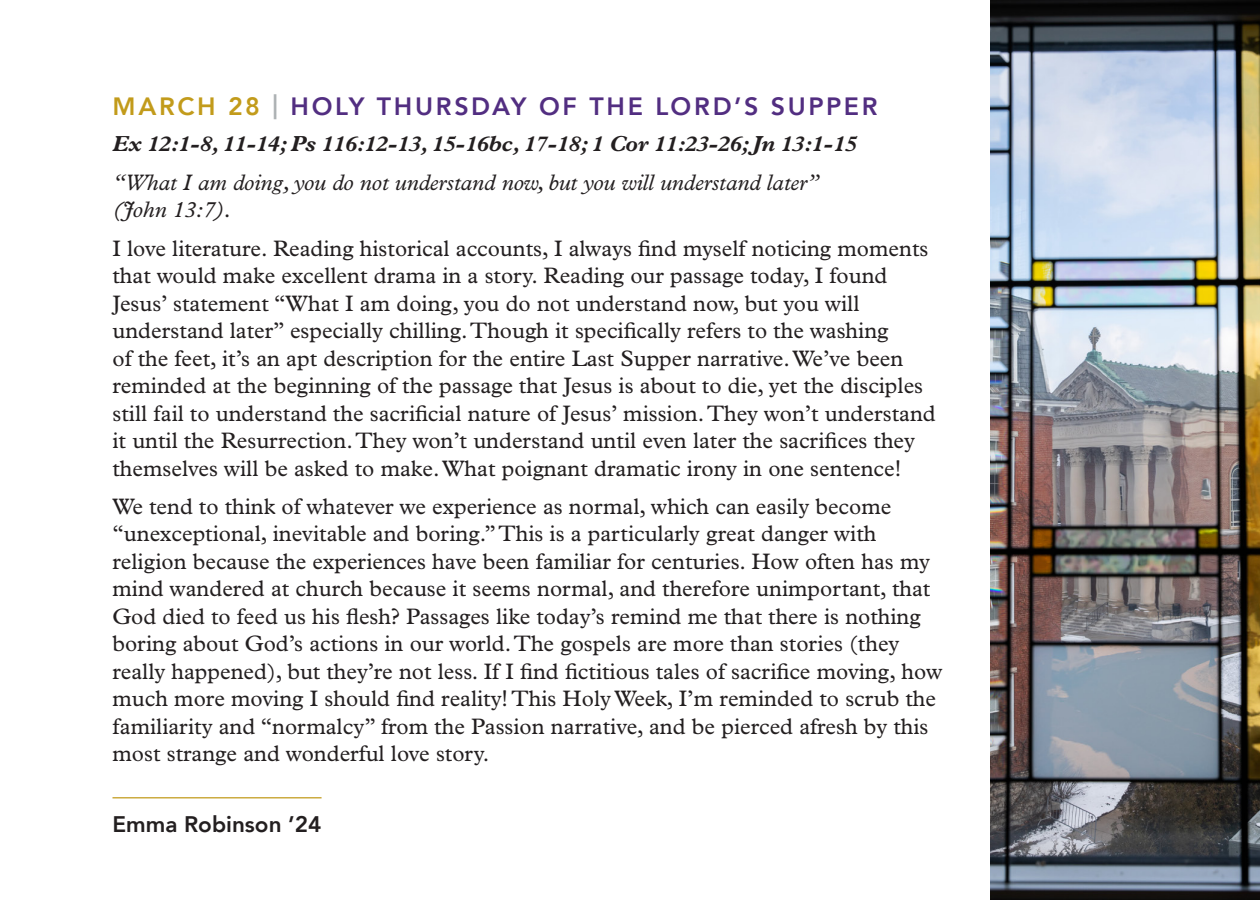
<style>
.page{position:relative;width:1260px;height:900px;background:#fff}
.page>*{position:absolute;margin:0;border:0;box-sizing:border-box;transform-origin:0 0}
.date{font:800 25px "Avenir";letter-spacing:.105em;color:#522e81}
.body_text{font:22.5px/27.5px "Plantin MT Pro";color:#231f20}
.body_text-2{font:italic 22.5px/27.5px "Plantin MT Pro";color:#231f20}
.Name{font:800 22.5px "Avenir";color:#231f20}
.date-2{font:italic 700 22px "Plantin MT Pro";letter-spacing:-.01em;color:#231f20}
.s1{color:#c29b1b}
.s2{color:#adb2b4}
</style>
<div class="page">
<hr style="left:112px;top:797px;width:210px;height:1px;background:#c29b1b">
<img style="left:990px;top:0;width:270px;height:900px">
<p class="date" style="left:112px;top:87px;width:766px"><span class="s1">MARCH 28</span> <span class="s2">|</span> HOLY THURSDAY OF THE LORD’S SUPPER</p>
<p class="date-2" style="left:112px;top:131px;width:746px">Ex 12:1-8, 11-14; Ps 116:12-13, 15-16bc, 17-18; 1 Cor 11:23-26; Jn 13:1-15</p>
<p class="body_text-2" style="left:112px;top:168px;width:708px">“What I am doing, you do not understand now, but you will understand later” (John 13:7).</p>
<p class="body_text" style="left:112px;top:234px;width:825px">I love literature. Reading historical accounts, I always find myself noticing moments that would make excellent drama in a story. Reading our passage today, I found Jesus’ statement “What I am doing, you do not understand now, but you will understand later” especially chilling. Though it specifically refers to the washing<br>of the feet, it’s an apt description for the entire Last Supper narrative. We’ve been reminded at the beginning of the passage that Jesus is about to die, yet the disciples still fail to understand the sacrificial nature of Jesus’ mission. They won’t understand it until the Resurrection. They won’t understand until even later the sacrifices they themselves will be asked to make. What poignant dramatic irony in one sentence!</p>
<p class="body_text" style="left:112px;top:493px;width:831px">We tend to think of whatever we experience as normal, which can easily become “unexceptional, inevitable and boring.” This is a particularly great danger with religion because the experiences have been familiar for centuries. How often has my mind wandered at church because it seems normal, and therefore unimportant, that God died to feed us his flesh? Passages like today’s remind me that there is nothing boring about God’s actions in our world. The gospels are more than stories (they really happened), but they’re not less. If I find fictitious tales of sacrifice moving, how much more moving I should find reality! This Holy Week, I’m reminded to scrub the familiarity and “normalcy” from the Passion narrative, and be pierced afresh by this most strange and wonderful love story.</p>
<p class="Name" style="left:112px;top:807px;width:211px">Emma Robinson ’24</p>
</div>
